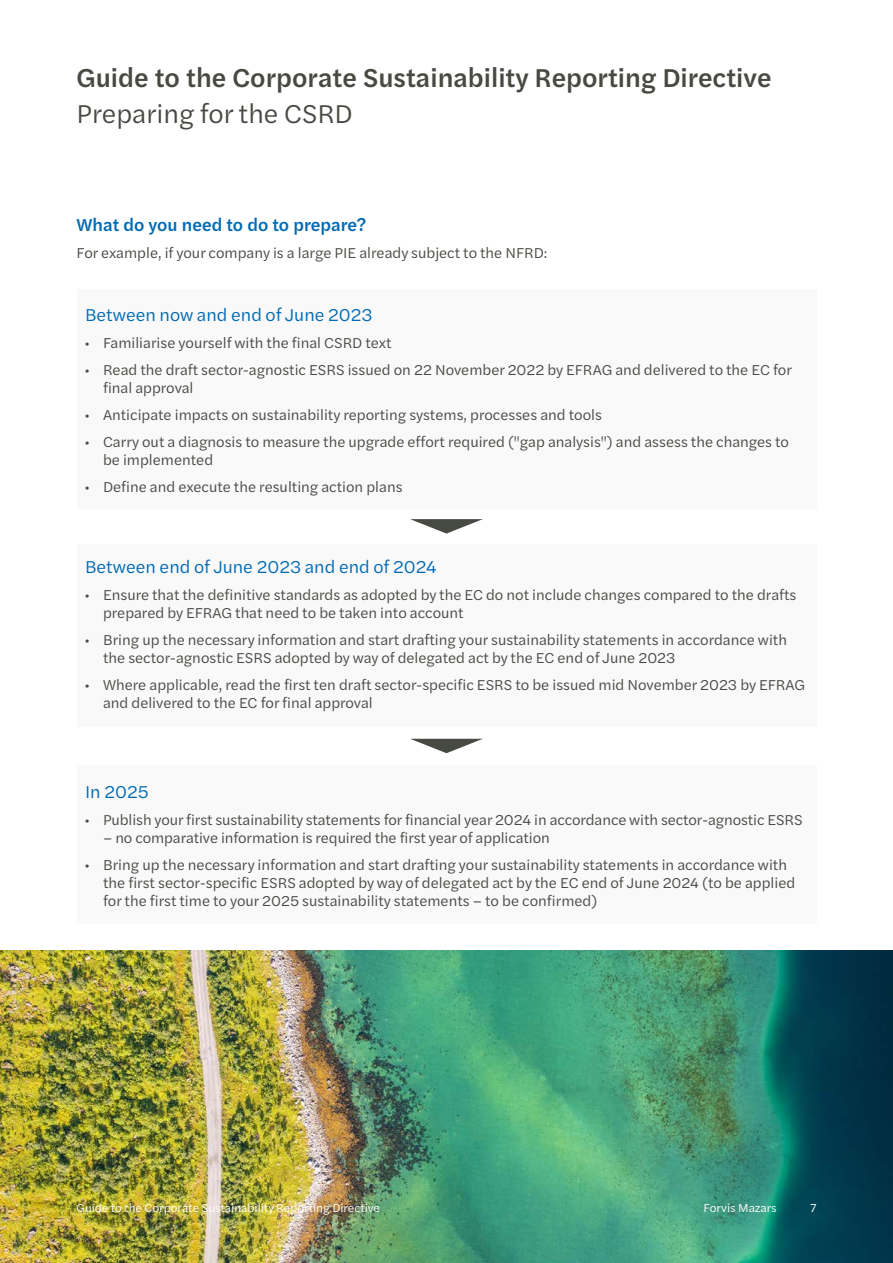
<style>
.page{position:relative;width:893px;height:1263px;background:#fff}
.page>*{position:absolute;margin:0;border:0;box-sizing:border-box;transform-origin:0 0}
.t1{font:500 27px "Halyard Text";color:#474a43}
.t2{font:27px "Halyard Text";color:#474a43}
.t3{font:18px "Halyard Text";color:#006ab3}
.t4{font:500 18px "Halyard Text";color:#006ab3}
.t5{font:15px/18px "Halyard Text";color:#474a43}
.t6{font:12px "Halyard Text";color:#fff}
.s1{font-family:"Myriad Pro"}
</style>
<div class="page">
<img style="left:0;top:950px;width:893px;height:313px">
<div style="left:77px;top:289px;width:739px;height:219px;background:#f9f9fa"></div>
<div style="left:77px;top:544px;width:739px;height:183px;background:#f9f9fa"></div>
<div style="left:77px;top:765px;width:739px;height:158px;background:#f9f9fa"></div>
<svg style="left:410px;top:519px;width:73px;height:15px"></svg>
<svg style="left:411px;top:739px;width:71px;height:14px"></svg>
<h1 class="t1" style="left:77px;top:58px;width:696px">Guide to the Corporate Sustainability Reporting Directive</h1>
<h1 class="t2" style="left:77px;top:94px;width:278px">Preparing for the CSRD</h1>
<p class="t4" style="left:77px;top:212px;width:291px">What do you need to do to prepare?</p>
<p class="t5" style="left:77px;top:243px;width:472px">For example, if your company is a large PIE already subject to the NFRD:</p>
<p class="t3" style="left:85px;top:302px;width:289px">Between now and end of June 2023</p>
<p class="t5" style="left:85px;top:333px;width:308px"><span class="s1">•</span> Familiarise yourself with the final CSRD text</p>
<p class="t5" style="left:103px;top:360px;width:690px;text-indent:-18px"><span class="s1">•</span> Read the draft sector-agnostic ESRS issued on 22 November 2022 by EFRAG and delivered to the EC for final approval</p>
<p class="t5" style="left:85px;top:405px;width:518px"><span class="s1">•</span> Anticipate impacts on sustainability reporting systems, processes and tools</p>
<p class="t5" style="left:103px;top:432px;width:688px;text-indent:-18px"><span class="s1">•</span> Carry out a diagnosis to measure the upgrade effort required ("gap analysis") and assess the changes to be implemented</p>
<p class="t5" style="left:85px;top:477px;width:319px"><span class="s1">•</span> Define and execute the resulting action plans</p>
<p class="t3" style="left:85px;top:554px;width:353px">Between end of June 2023 and end of 2024</p>
<p class="t5" style="left:103px;top:585px;width:695px;text-indent:-18px"><span class="s1">•</span> Ensure that the definitive standards as adopted by the EC do not include changes compared to the drafts prepared by EFRAG that need to be taken into account</p>
<p class="t5" style="left:103px;top:630px;width:685px;text-indent:-18px"><span class="s1">•</span> Bring up the necessary information and start drafting your sustainability statements in accordance with the sector-agnostic ESRS adopted by way of delegated act by the EC end of June 2023</p>
<p class="t5" style="left:103px;top:675px;width:704px;text-indent:-18px"><span class="s1">•</span> Where applicable, read the first ten draft sector-specific ESRS to be issued mid November 2023 by EFRAG and delivered to the EC for final approval</p>
<p class="t3" style="left:85px;top:779px;width:65px">In 2025</p>
<p class="t5" style="left:85px;top:810px;width:719px"><span class="s1">•</span> Publish your first sustainability statements for financial year 2024 in accordance with sector-agnostic ESRS</p>
<p class="t5" style="left:103px;top:828px;width:448px">– no comparative information is required the first year of application</p>
<p class="t5" style="left:103px;top:855px;width:694px;text-indent:-18px"><span class="s1">•</span> Bring up the necessary information and start drafting your sustainability statements in accordance with the first sector-specific ESRS adopted by way of delegated act by the EC end of June 2024 (to be applied for the first time to your 2025 sustainability statements – to be confirmed)</p>
<p class="t6" style="left:77px;top:1199px;width:305px">Guide to the Corporate Sustainability Reporting Directive</p>
<p class="t6" style="left:703px;top:1199px;width:75px">Forvis Mazars</p>
<p class="t6" style="left:810px;top:1199px;width:8px">7</p>
</div>
